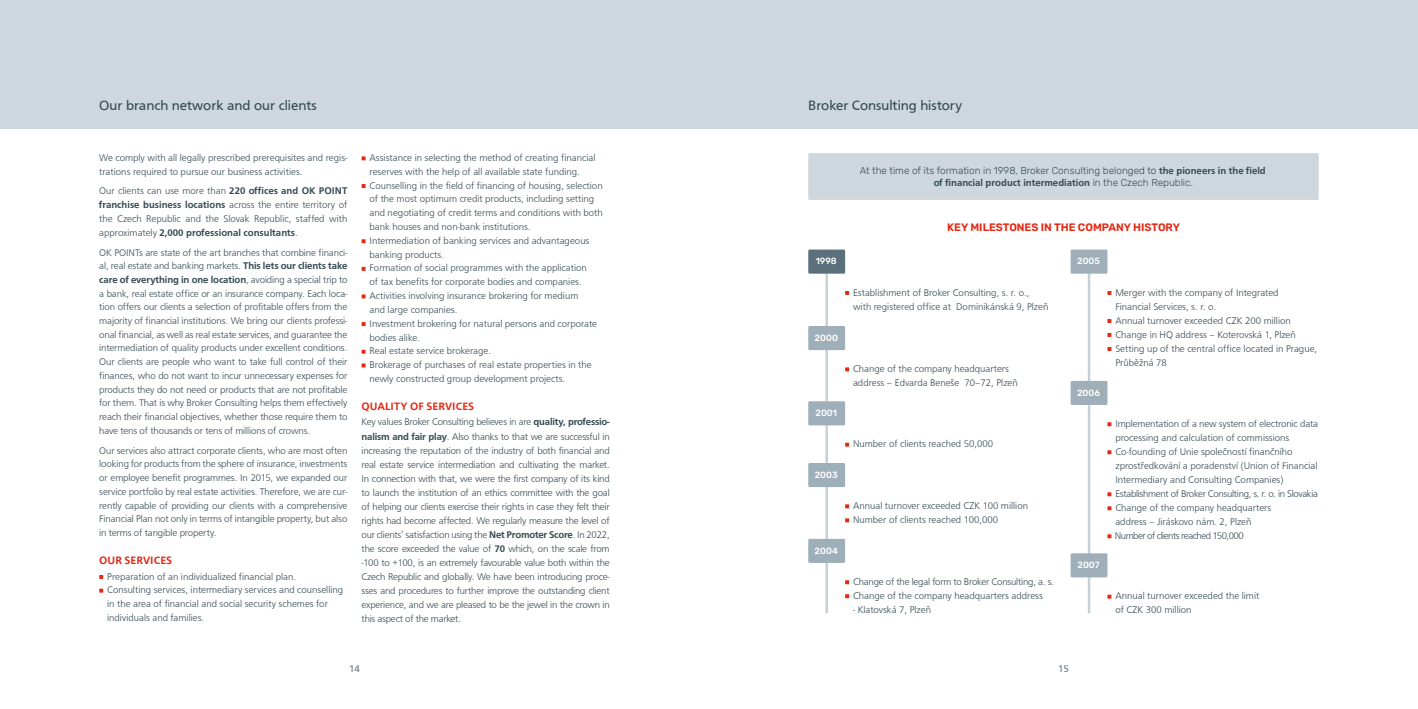
<style>
.page{position:relative;width:1418px;height:709px;background:#fff}
.page>*{position:absolute;margin:0;border:0;box-sizing:border-box;transform-origin:0 0}
.t1{font:14px "F015 TEE";color:#354b54}
.t2{font:500 11px "F015 TEE";letter-spacing:.005em;color:#e52713}
.t3{font:600 10.8px "Rubik";color:#e52713}
.t4{font:10px/14px "F015 TEE Ligh";color:#354b54}
.t5{font:500 10px "F015 TEE";color:#354b54}
.t6{font:10px/14px "F015 TEE Ligh";letter-spacing:-.02em;color:#354b54}
.t7{font:300 10px "Rubik";color:#354b54}
.t8{font:10px "F015 TEE";color:#647a84}
.t9{font:500 9px "Rubik";color:#fff}
.s1{font-family:"F015 TEE";font-weight:500}
.s2{font-family:"F015 TEE Ligh";font-weight:400}
.s3{font-family:"Rubik";font-weight:300}
</style>
<div class="page">
<hr style="left:825px;top:251px;width:3px;height:361px;background:#c6d1d7">
<hr style="left:1087px;top:251px;width:3px;height:361px;background:#c6d1d7">
<div style="left:1070px;top:249px;width:37px;height:25px;background:#9fafb9"></div>
<div style="left:808px;top:153px;width:510px;height:47px;background:#ced7dd"></div>
<div style="left:808px;top:249px;width:37px;height:25px;background:#5b707b"></div>
<div style="left:808px;top:326px;width:37px;height:24px;background:#9fafb9"></div>
<div style="left:808px;top:401px;width:37px;height:24px;background:#9fafb9"></div>
<div style="left:808px;top:463px;width:37px;height:24px;background:#9fafb9"></div>
<div style="left:0;top:0;width:1417px;height:128px;background:#ced7dd"></div>
<svg style="left:99px;top:575px;width:4px;height:4px"></svg>
<svg style="left:99px;top:588px;width:4px;height:4px"></svg>
<svg style="left:361px;top:156px;width:4px;height:4px"></svg>
<svg style="left:361px;top:184px;width:4px;height:4px"></svg>
<svg style="left:361px;top:239px;width:4px;height:4px"></svg>
<svg style="left:361px;top:267px;width:4px;height:4px"></svg>
<svg style="left:361px;top:294px;width:4px;height:4px"></svg>
<svg style="left:361px;top:322px;width:4px;height:4px"></svg>
<svg style="left:361px;top:350px;width:4px;height:4px"></svg>
<svg style="left:361px;top:363px;width:4px;height:4px"></svg>
<svg style="left:845px;top:291px;width:4px;height:4px"></svg>
<svg style="left:845px;top:367px;width:4px;height:4px"></svg>
<svg style="left:845px;top:442px;width:4px;height:4px"></svg>
<svg style="left:845px;top:504px;width:4px;height:4px"></svg>
<svg style="left:845px;top:518px;width:4px;height:4px"></svg>
<div style="left:808px;top:539px;width:37px;height:24px;background:#9fafb9"></div>
<svg style="left:845px;top:580px;width:4px;height:4px"></svg>
<svg style="left:845px;top:594px;width:4px;height:4px"></svg>
<svg style="left:1107px;top:291px;width:4px;height:4px"></svg>
<svg style="left:1107px;top:319px;width:4px;height:4px"></svg>
<svg style="left:1107px;top:333px;width:4px;height:4px"></svg>
<svg style="left:1107px;top:347px;width:4px;height:4px"></svg>
<div style="left:1070px;top:381px;width:37px;height:24px;background:#9fafb9"></div>
<svg style="left:1107px;top:422px;width:4px;height:4px"></svg>
<svg style="left:1107px;top:450px;width:4px;height:4px"></svg>
<svg style="left:1107px;top:492px;width:4px;height:4px"></svg>
<svg style="left:1107px;top:506px;width:4px;height:4px"></svg>
<svg style="left:1107px;top:534px;width:4px;height:4px"></svg>
<div style="left:1070px;top:553px;width:37px;height:24px;background:#9fafb9"></div>
<svg style="left:1107px;top:594px;width:4px;height:4px"></svg>
<h1 class="t1" style="left:99px;top:98px;width:219px">Our branch network and our clients</h1>
<h1 class="t1" style="left:808px;top:98px;width:155px">Broker Consulting history</h1>
<p class="t4" style="left:99px;top:151px;width:250px;line-height:13.7px">We comply with all legally prescribed prerequisites and regis&shy;trations required to pursue our business activities.</p>
<p class="t4" style="left:99px;top:184px;width:250px">Our clients can use more than <span class="s1">220 offices and OK POINT</span></p>
<p class="t5" style="left:99px;top:199px;width:250px">franchise business locations <span class="s2">across the entire territory of</span></p>
<p class="t4" style="left:99px;top:211px;width:250px">the Czech Republic and the Slovak Republic, staffed with</p>
<p class="t5" style="left:99px;top:227px;width:200px"><span class="s2">approximately</span> 2,000 professional consultants<span class="s2">.</span></p>
<p class="t4" style="left:99px;top:245px;width:250px;line-height:13.7px">OK POINTs are state of the art branches that combine financi&shy;al, real estate and banking markets. <span class="s1">This lets our clients take</span></p>
<p class="t5" style="left:99px;top:274px;width:250px">care of everything in one location<span class="s2">, avoiding a special trip to</span></p>
<p class="t4" style="left:99px;top:286px;width:250px;line-height:13.7px;text-align:justify">a bank, real estate office or an insurance company. Each loca&shy;tion offers our clients a selection of profitable offers from the majority of financial institutions. We bring our clients professi&shy;onal financial, as well as real estate services, and guarantee the intermediation of quality products under excellent conditions.<br>Our clients are people who want to take full control of their finances, who do not want to incur unnecessary expenses for products they do not need or products that are not profitable for them. That is why Broker Consulting helps them effectively reach their financial objectives, whether those require them to have tens of thousands or tens of millions of crowns.</p>
<p class="t4" style="left:99px;top:443px;width:250px;text-align:justify">Our services also attract corporate clients, who are most often looking for products from the sphere of insurance, investments or employee benefit programmes. In 2015, we expanded our service portfolio by real estate activities. Therefore, we are cur&shy;rently capable of providing our clients with a comprehensive Financial Plan not only in terms of intangible property, but also in terms of tangible property.</p>
<p class="t2" style="left:99px;top:554px;width:74px">OUR SERVICES</p>
<p class="t4" style="left:107px;top:569px;width:238px">Preparation of an individualized financial plan.<br>Consulting services, intermediary services and counselling in the area of financial and social security schemes for individuals and families.</p>
<p class="t4" style="left:369px;top:151px;width:235px">Assistance in selecting the method of creating financial reserves with the help of all available state funding.<br>Counselling in the field of financing of housing, selection of the most optimum credit products, including setting and negotiating of credit terms and conditions with both bank houses and non-bank institutions.<br>Intermediation of banking services and advantageous banking products.<br>Formation of social programmes with the application<br>of tax benefits for corporate bodies and companies.<br>Activities involving insurance brokering for medium<br>and large companies.<br>Investment brokering for natural persons and corporate bodies alike.<br>Real estate service brokerage.<br>Brokerage of purchases of real estate properties in the newly constructed group development projects.</p>
<p class="t2" style="left:361px;top:400px;width:114px">QUALITY OF SERVICES</p>
<p class="t4" style="left:361px;top:415px;width:250px;text-align:justify">Key values Broker Consulting believes in are <span class="s1">quality, professio&shy;nalism and fair play</span>. Also thanks to that we are successful in increasing the reputation of the industry of both financial and real estate service intermediation and cultivating the market.<br>In connection with that, we were the first company of its kind to launch the institution of an ethics committee with the goal of helping our clients exercise their rights in case they felt their rights had become affected. We regularly measure the level of our clients’ satisfaction using the <span class="s1">Net Promoter Score</span>. In 2022, the score exceeded the value of <span class="s1">70</span> which, on the scale from -100 to +100, is an extremely favourable value both within the Czech Republic and globally. We have been introducing proce&shy;sses and procedures to further improve the outstanding client experience, and we are pleased to be the jewel in the crown in this aspect of the market.</p>
<p class="t9" style="left:815px;top:256px;width:23px">1998</p>
<p class="t9" style="left:814px;top:332px;width:25px">2000</p>
<p class="t9" style="left:815px;top:408px;width:23px">2001</p>
<p class="t9" style="left:814px;top:469px;width:25px">2003</p>
<p class="t9" style="left:814px;top:545px;width:25px">2004</p>
<p class="t7" style="left:859px;top:164px;width:407px">At the time of its formation in 1998, Broker Consulting belonged to <span class="s1">the pioneers in the field</span></p>
<p class="t5" style="left:933px;top:176px;width:261px">of financial product intermediation <span class="s3">in the Czech Republic.</span></p>
<p class="t3" style="left:947px;top:221px;width:234px">KEY MILESTONES IN THE COMPANY HISTORY</p>
<p class="t9" style="left:1077px;top:256px;width:24px">2005</p>
<p class="t4" style="left:853px;top:285px;width:197px">Establishment of Broker Consulting, s. r. o., with registered office at Dominikánská 9, Plzeň</p>
<p class="t4" style="left:853px;top:362px;width:166px">Change of the company headquarters address – Edvarda Beneše 70–72, Plzeň</p>
<p class="t4" style="left:853px;top:437px;width:142px">Number of clients reached 50,000</p>
<p class="t4" style="left:853px;top:499px;width:176px">Annual turnover exceeded CZK 100 million<br>Number of clients reached 100,000</p>
<p class="t6" style="left:853px;top:574px;width:202px">Change of the legal form to Broker Consulting, a. s.<br>Change of the company headquarters address</p>
<p class="t4" style="left:853px;top:602px;width:79px">- Klatovská 7, Plzeň</p>
<p class="t9" style="left:1077px;top:387px;width:25px">2006</p>
<p class="t9" style="left:1077px;top:560px;width:24px">2007</p>
<p class="t4" style="left:1115px;top:285px;width:203px">Merger with the company of Integrated<br>Financial Services, s. r. o.<br>Annual turnover exceeded CZK 200 million Change in HQ address – Koterovská 1, Plzeň Setting up of the central office located in Prague, Průběžná 78</p>
<p class="t4" style="left:1114px;top:416px;width:205px">Implementation of a new system of electronic data processing and calculation of commissions Co-founding of Unie společností finančního zprostředkování a poradenství (Union of Financial Intermediary and Consulting Companies)<br>Establishment of Broker Consulting, s. r. o. in Slovakia Change of the company headquarters<br>address – Jiráskovo nám. 2, Plzeň<br>Number of clients reached 150,000</p>
<p class="t4" style="left:1115px;top:589px;width:145px">Annual turnover exceeded the limit of CZK 300 million</p>
<p class="t8" style="left:349px;top:662px;width:12px">14</p>
<p class="t8" style="left:1058px;top:662px;width:12px">15</p>
</div>
